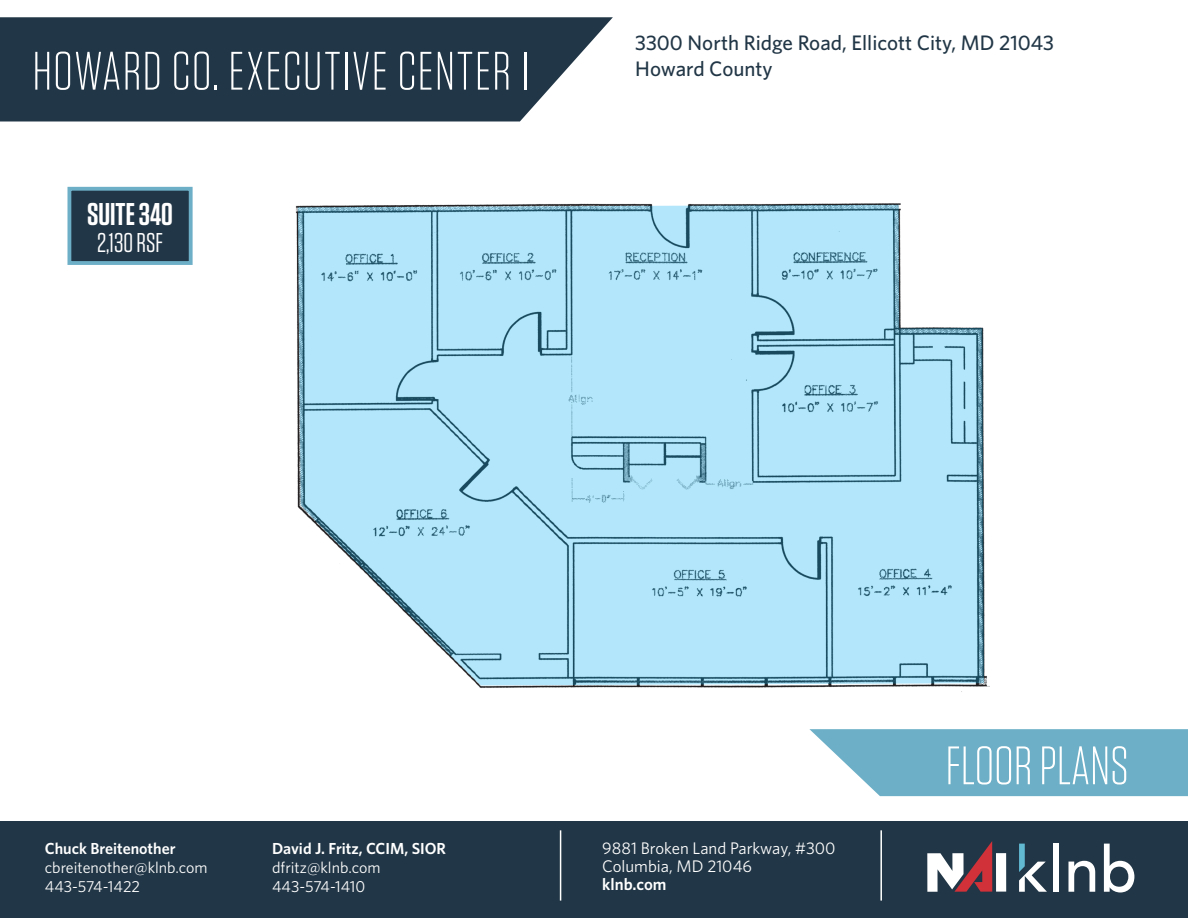
<style>
.page{position:relative;width:1188px;height:918px;background:#fff}
.page>*{position:absolute;margin:0;border:0;box-sizing:border-box;transform-origin:0 0}
.t1{font:300 54px "Tungsten";letter-spacing:.02em;color:#fff}
.t2{font:300 54px "Tungsten";color:#fff}
.t3{font:600 31.35px "Tungsten";color:#fff}
.t4{font:27.15px "Tungsten";color:#fff}
.t5{font:500 21px/25.2px "Whitney";color:#213646}
.t6{font:16.8px/18.1px "Whitney";color:#fff}
.t7{font:600 16.8px "Whitney";color:#fff}
.t8{font:16.05px/19.2px "Whitney";color:#fff}
.t9{font:600 16.05px "Whitney";color:#fff}
</style>
<div class="page">
<div style="left:0;top:822px;width:1188px;height:96px;background:#213646"></div>
<hr style="left:560px;top:830px;width:1px;height:71px;background:#fff">
<hr style="left:880px;top:830px;width:2px;height:71px;background:#fff">
<div style="left:996px;top:853px;width:10px;height:39px;background:#fff"></div>
<svg style="left:927px;top:841px;width:65px;height:51px"></svg>
<svg style="left:1019px;top:844px;width:28px;height:48px"></svg>
<div style="left:1053px;top:844px;width:6px;height:48px;background:#fff"></div>
<svg style="left:1068px;top:861px;width:27px;height:31px"></svg>
<svg style="left:1104px;top:844px;width:30px;height:49px"></svg>
<svg style="left:0;top:17px;width:613px;height:105px;background:#334655"></svg>
<svg style="left:809px;top:729px;width:379px;height:67px;background:#7ab6cb"></svg>
<div style="left:69px;top:189px;width:122px;height:74px;background:#213646"></div>
<div style="left:67px;top:187px;width:126px;height:78px;border:4px solid #6cafc6"></div>
<img style="left:295px;top:203px;width:694px;height:489px">
<svg style="left:298px;top:205px;width:686px;height:480px;background:#aeddef"></svg>
<h1 class="t1" style="left:32px;top:46px;width:498px">HOWARD CO. EXECUTIVE CENTER I</h1>
<h2 class="t3" style="left:87px;top:200px;width:87px">SUITE 340</h2>
<h3 class="t4" style="left:97px;top:230px;width:68px">2,130 RSF</h3>
<h3 class="t5" style="left:635px;top:32px;width:420px">3300 North Ridge Road, Ellicott City, MD 21043<br>Howard County</h3>
<p class="t9" style="left:45px;top:841px;width:132px">Chuck Breitenother</p>
<p class="t8" style="left:45px;top:859px;width:164px">cbreitenother@klnb.com<br>443-574-1422</p>
<p class="t9" style="left:272px;top:841px;width:175px">David J. Fritz, CCIM, SIOR</p>
<p class="t8" style="left:272px;top:859px;width:110px">dfritz@klnb.com<br>443-574-1410</p>
<p class="t6" style="left:602px;top:840px;width:235px">9881 Broken Land Parkway, #300<br>Columbia, MD 21046</p>
<p class="t7" style="left:602px;top:877px;width:66px">klnb.com</p>
<h1 class="t2" style="left:946px;top:741px;width:185px">FLOOR PLANS</h1>
<h1 class="t2" style="left:974px;top:750px;width:166px">FLOOR PLAN</h1>
</div>
